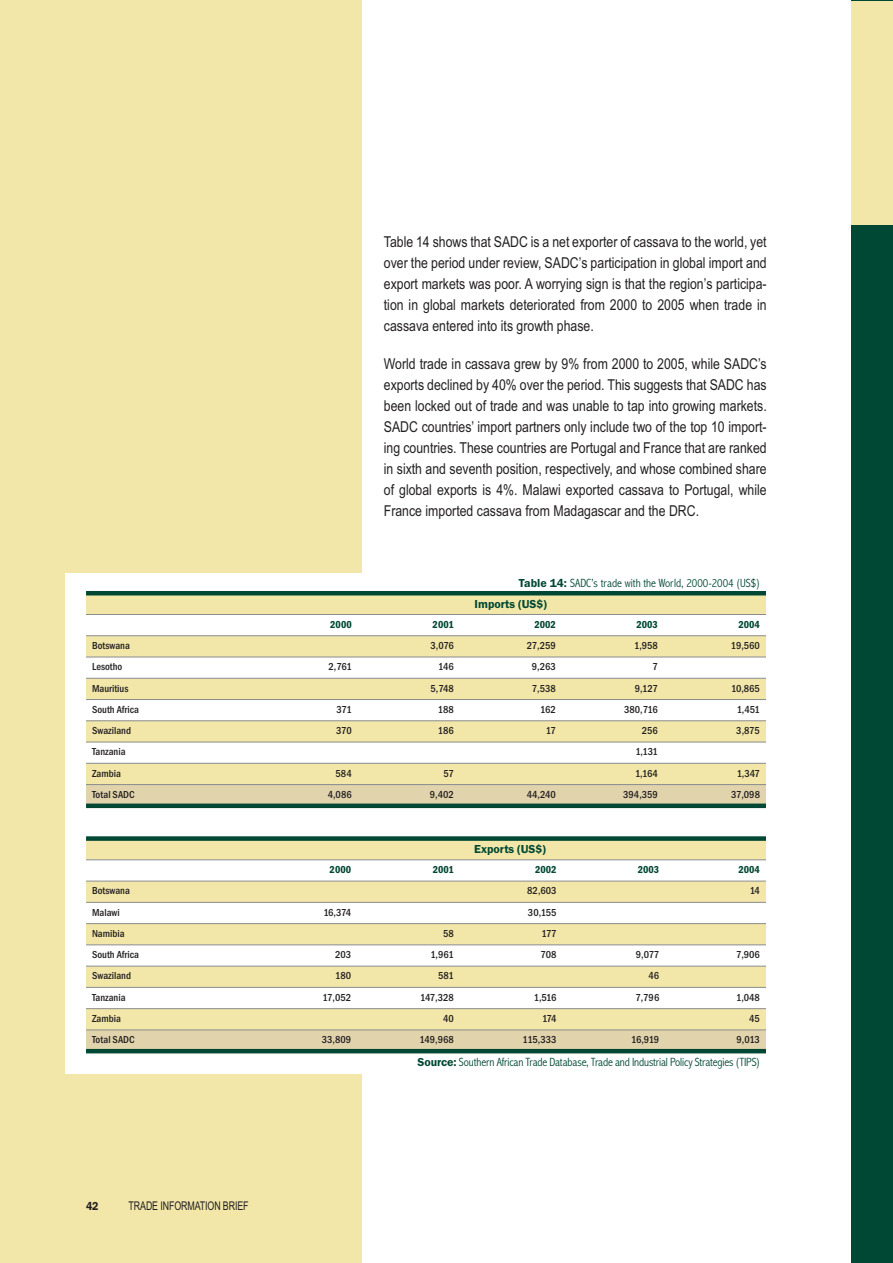
<style>
.page{position:relative;width:893px;height:1263px;background:#fff}
.page>*{position:absolute;margin:0;border:0;box-sizing:border-box;transform-origin:0 0}
.t1{font:15px/21px "Arial Narrow";color:#231f20;text-align:justify}
.t2{font:300 condensed 12px "Abadi";letter-spacing:-.01em;color:#004833}
.t3{font:600 12px "Franklin Gothic";color:#004833}
.t4{font:12px "Arial Narrow";letter-spacing:-.01em;color:#231f20;scale:.9 1}
.t5{font:600 12px "Franklin Gothic";color:#231f20;scale:.9 1}
.t6{font:500 condensed 10.5px "Franklin Gothic";color:#231f20}
.t7{font:600 condensed 10.5px "Franklin Gothic";color:#004833}
.s1{font-family:"Franklin Gothic";font-weight:600;font-stretch:normal}
</style>
<div class="page">
<div style="left:0;top:1px;width:361px;height:1262px;background:#f2e7a8"></div>
<div style="left:851px;top:1px;width:41px;height:1262px;background:#004833"></div>
<div style="left:851px;top:1px;width:41px;height:224px;background:#f2e7a8"></div>
<div style="left:65px;top:573px;width:701px;height:277px;background:#fff"></div>
<svg style="left:86px;top:595px;width:680px;height:189px;fill:#f2e7ac"></svg>
<svg style="left:86px;top:721px;width:680px;height:21px;background:#eee3a7"></svg>
<div style="left:86px;top:785px;width:680px;height:19px;background:#e1d4ac"></div>
<hr style="left:86px;top:614px;width:680px;height:1px;background:#8a8c8f">
<hr style="left:86px;top:635px;width:680px;height:1px;background:#8a8c8f">
<hr style="left:86px;top:657px;width:680px;height:1px;background:#8a8c8f">
<hr style="left:86px;top:678px;width:680px;height:1px;background:#8a8c8f">
<hr style="left:86px;top:699px;width:680px;height:1px;background:#8a8c8f">
<hr style="left:86px;top:720px;width:680px;height:1px;background:#8a8c8f">
<hr style="left:86px;top:742px;width:680px;height:1px;background:#8a8c8f">
<hr style="left:86px;top:763px;width:680px;height:1px;background:#8a8c8f">
<hr style="left:86px;top:784px;width:680px;height:1px;background:#8a8c8f">
<hr style="left:86px;top:591px;width:680px;height:4px;background:#004833">
<hr style="left:86px;top:804px;width:680px;height:4px;background:#004833">
<div style="left:65px;top:817px;width:701px;height:256px;background:#fff"></div>
<svg style="left:86px;top:841px;width:680px;height:189px;fill:#f2e7a8"></svg>
<div style="left:86px;top:1031px;width:680px;height:18px;background:#e1d4ac"></div>
<div style="left:86px;top:836px;width:680px;height:5px;background:#004833"></div>
<hr style="left:86px;top:1049px;width:680px;height:4px;background:#004833">
<hr style="left:86px;top:859px;width:680px;height:1px;background:#8a8c8f">
<hr style="left:86px;top:881px;width:680px;height:1px;background:#8a8c8f">
<hr style="left:86px;top:902px;width:680px;height:1px;background:#8a8c8f">
<hr style="left:86px;top:923px;width:680px;height:1px;background:#8a8c8f">
<hr style="left:86px;top:945px;width:680px;height:1px;background:#8a8c8f">
<hr style="left:86px;top:966px;width:680px;height:1px;background:#8a8c8f">
<hr style="left:86px;top:987px;width:680px;height:1px;background:#8a8c8f">
<hr style="left:86px;top:1008px;width:680px;height:1px;background:#8a8c8f">
<hr style="left:86px;top:1030px;width:680px;height:1px;background:#8a8c8f">
<p class="t1" style="left:384px;top:232px;width:384px">Table 14 shows that SADC is a net exporter of cassava to the world, yet over the period under review, SADC’s participation in global import and export markets was poor. A worrying sign is that the region’s participa&shy;tion in global markets deteriorated from 2000 to 2005 when trade in cassava entered into its growth phase.</p>
<p class="t1" style="left:384px;top:354px;width:384px">World trade in cassava grew by 9% from 2000 to 2005, while SADC’s exports declined by 40% over the period. This suggests that SADC has been locked out of trade and was unable to tap into growing markets.<br>SADC countries’ import partners only include two of the top 10 import&shy;ing countries. These countries are Portugal and France that are ranked in sixth and seventh position, respectively, and whose combined share of global exports is 4%. Malawi exported cassava to Portugal, while France imported cassava from Madagascar and the DRC.</p>
<p class="t2" style="left:519px;top:579px;width:242px"><span class="s1">Table 14:</span> SADC’s trade with the World, 2000-2004 (US$)</p>
<p class="t3" style="left:474px;top:599px;width:74px">Imports (US$)</p>
<p class="t7" style="left:330px;top:621px;width:23px">2000</p>
<p class="t7" style="left:432px;top:621px;width:23px">2001</p>
<p class="t7" style="left:534px;top:621px;width:23px">2002</p>
<p class="t7" style="left:636px;top:621px;width:23px">2003</p>
<p class="t7" style="left:738px;top:621px;width:23px">2004</p>
<p class="t6" style="left:92px;top:642px;width:39px">Botswana</p>
<p class="t6" style="left:430px;top:642px;width:25px">3,076</p>
<p class="t6" style="left:527px;top:642px;width:30px">27,259</p>
<p class="t6" style="left:634px;top:642px;width:25px">1,958</p>
<p class="t6" style="left:731px;top:642px;width:31px">19,560</p>
<p class="t6" style="left:92px;top:663px;width:32px">Lesotho</p>
<p class="t6" style="left:328px;top:663px;width:25px">2,761</p>
<p class="t6" style="left:438px;top:663px;width:17px">146</p>
<p class="t6" style="left:532px;top:663px;width:25px">9,263</p>
<p class="t6" style="left:652px;top:663px;width:7px">7</p>
<p class="t6" style="left:92px;top:685px;width:38px">Mauritius</p>
<p class="t6" style="left:430px;top:685px;width:25px">5,748</p>
<p class="t6" style="left:532px;top:685px;width:25px">7,538</p>
<p class="t6" style="left:635px;top:685px;width:25px">9,127</p>
<p class="t6" style="left:731px;top:685px;width:30px">10,865</p>
<p class="t6" style="left:92px;top:706px;width:48px">South Africa</p>
<p class="t6" style="left:336px;top:706px;width:17px">371</p>
<p class="t6" style="left:438px;top:706px;width:17px">188</p>
<p class="t6" style="left:540px;top:706px;width:17px">162</p>
<p class="t6" style="left:624px;top:706px;width:35px">380,716</p>
<p class="t6" style="left:736px;top:706px;width:25px">1,451</p>
<p class="t6" style="left:92px;top:727px;width:40px">Swaziland</p>
<p class="t6" style="left:336px;top:727px;width:17px">370</p>
<p class="t6" style="left:438px;top:727px;width:17px">186</p>
<p class="t6" style="left:546px;top:727px;width:11px">17</p>
<p class="t6" style="left:642px;top:727px;width:18px">256</p>
<p class="t6" style="left:736px;top:727px;width:25px">3,875</p>
<p class="t6" style="left:92px;top:748px;width:35px">Tanzania</p>
<p class="t6" style="left:635px;top:748px;width:24px">1,131</p>
<p class="t6" style="left:92px;top:770px;width:30px">Zambia</p>
<p class="t6" style="left:335px;top:770px;width:18px">584</p>
<p class="t6" style="left:443px;top:770px;width:12px">57</p>
<p class="t6" style="left:635px;top:770px;width:24px">1,164</p>
<p class="t6" style="left:736px;top:770px;width:25px">1,347</p>
<p class="t6" style="left:92px;top:791px;width:44px">Total SADC</p>
<p class="t6" style="left:328px;top:791px;width:25px">4,086</p>
<p class="t6" style="left:430px;top:791px;width:25px">9,402</p>
<p class="t6" style="left:526px;top:791px;width:31px">44,240</p>
<p class="t6" style="left:623px;top:791px;width:36px">394,359</p>
<p class="t6" style="left:731px;top:791px;width:30px">37,098</p>
<p class="t3" style="left:474px;top:845px;width:73px">Exports (US$)</p>
<p class="t7" style="left:329px;top:866px;width:23px">2000</p>
<p class="t7" style="left:432px;top:866px;width:23px">2001</p>
<p class="t7" style="left:535px;top:866px;width:23px">2002</p>
<p class="t7" style="left:637px;top:866px;width:23px">2003</p>
<p class="t7" style="left:738px;top:866px;width:23px">2004</p>
<p class="t6" style="left:92px;top:887px;width:39px">Botswana</p>
<p class="t6" style="left:527px;top:887px;width:31px">82,603</p>
<p class="t6" style="left:749px;top:887px;width:12px">14</p>
<p class="t6" style="left:92px;top:909px;width:29px">Malawi</p>
<p class="t6" style="left:323px;top:909px;width:29px">16,374</p>
<p class="t6" style="left:528px;top:909px;width:30px">30,155</p>
<p class="t6" style="left:92px;top:930px;width:34px">Namibia</p>
<p class="t6" style="left:443px;top:930px;width:12px">58</p>
<p class="t6" style="left:541px;top:930px;width:17px">177</p>
<p class="t6" style="left:92px;top:951px;width:48px">South Africa</p>
<p class="t6" style="left:335px;top:951px;width:18px">203</p>
<p class="t6" style="left:430px;top:951px;width:25px">1,961</p>
<p class="t6" style="left:540px;top:951px;width:18px">708</p>
<p class="t6" style="left:636px;top:951px;width:25px">9,077</p>
<p class="t6" style="left:736px;top:951px;width:25px">7,906</p>
<p class="t6" style="left:92px;top:972px;width:40px">Swaziland</p>
<p class="t6" style="left:335px;top:972px;width:17px">180</p>
<p class="t6" style="left:438px;top:972px;width:17px">581</p>
<p class="t6" style="left:648px;top:972px;width:12px">46</p>
<p class="t6" style="left:92px;top:994px;width:35px">Tanzania</p>
<p class="t6" style="left:322px;top:994px;width:30px">17,052</p>
<p class="t6" style="left:420px;top:994px;width:35px">147,328</p>
<p class="t6" style="left:534px;top:994px;width:24px">1,516</p>
<p class="t6" style="left:635px;top:994px;width:25px">7,796</p>
<p class="t6" style="left:736px;top:994px;width:25px">1,048</p>
<p class="t6" style="left:92px;top:1015px;width:30px">Zambia</p>
<p class="t6" style="left:443px;top:1015px;width:12px">40</p>
<p class="t6" style="left:542px;top:1015px;width:16px">174</p>
<p class="t6" style="left:749px;top:1015px;width:12px">45</p>
<p class="t6" style="left:92px;top:1036px;width:44px">Total SADC</p>
<p class="t6" style="left:322px;top:1036px;width:31px">33,809</p>
<p class="t6" style="left:419px;top:1036px;width:36px">149,968</p>
<p class="t6" style="left:522px;top:1036px;width:35px">115,333</p>
<p class="t6" style="left:631px;top:1036px;width:30px">16,919</p>
<p class="t6" style="left:736px;top:1036px;width:25px">9,013</p>
<p class="t2" style="left:417px;top:1057px;width:344px"><span class="s1">Source:</span> Southern African Trade Database, Trade and Industrial Policy Strategies (TIPS)</p>
<p class="t5" style="left:86px;top:1201px;width:15px">42</p>
<p class="t4" style="left:129px;top:1201px;width:135px">TRADE INFORMATION BRIEF</p>
</div>
